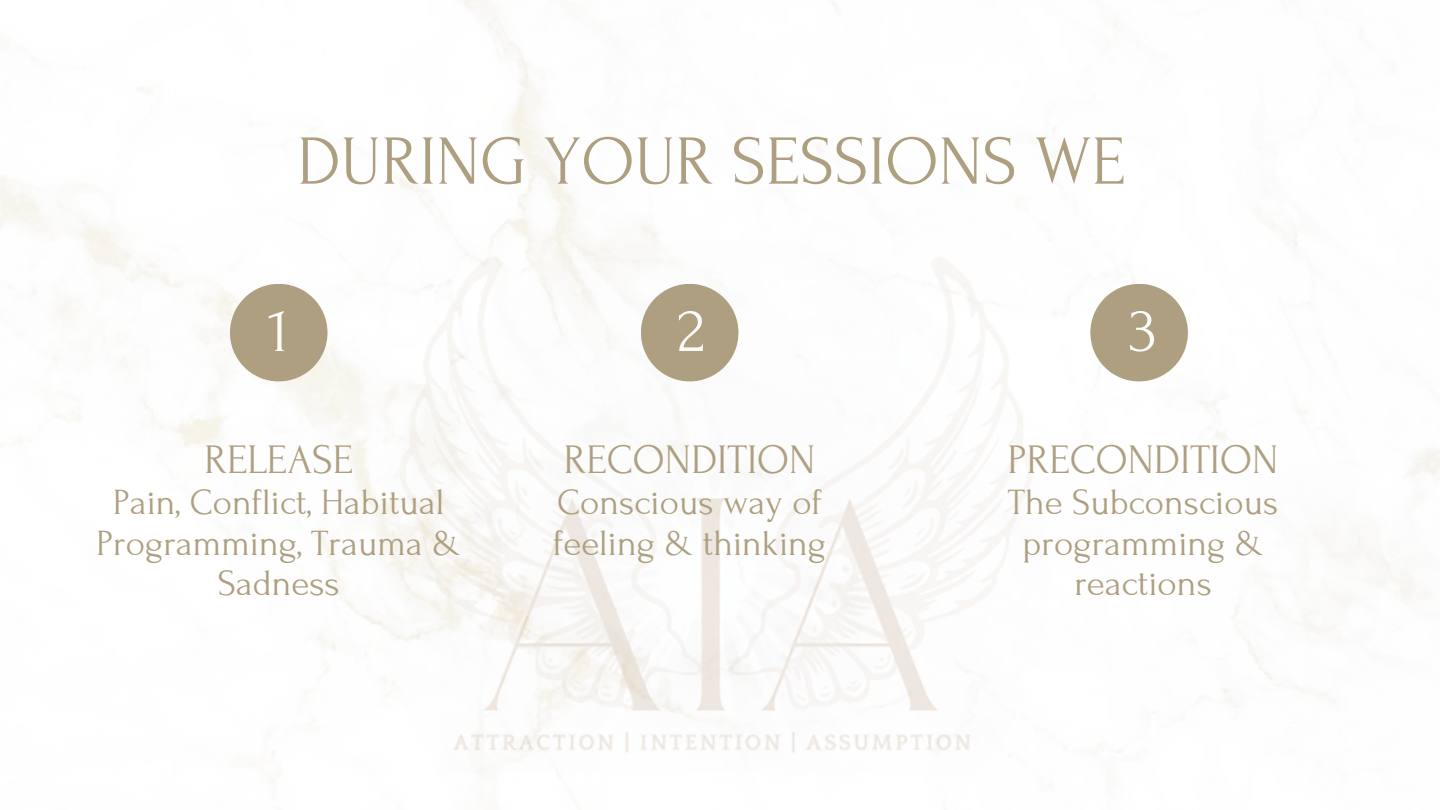
<style>
.page{position:relative;width:1440px;height:810px;background:#fff}
.page>*{position:absolute;margin:0;border:0;box-sizing:border-box;transform-origin:0 0}
.t1{font:70px "Forum";color:#ad9f7f}
.t2{font:64px "Forum";color:#fcfbfc}
.t3{font:42px "Forum";color:#ad9f7f}
.t4{font:37px/40.5px "Forum";color:#ad9f7f;text-align:center}
</style>
<div class="page">
<img style="left:0;top:0;width:1440px;height:782px">
<img style="left:309px;top:241px;width:805px;height:532px">
<div style="left:230px;top:284px;width:98px;height:97px;background:#ad9f7f;border-radius:50%"></div>
<div style="left:641px;top:284px;width:97px;height:97px;background:#ad9f7f;border-radius:50%"></div>
<div style="left:1090px;top:284px;width:98px;height:97px;background:#ad9f7f;border-radius:50%"></div>
<p class="t1" style="left:297px;top:124px;width:830px">DURING YOUR SESSIONS WE</p>
<p class="t2" style="left:268px;top:296px;width:22px">1</p>
<p class="t2" style="left:677px;top:296px;width:29px">2</p>
<p class="t2" style="left:1130px;top:296px;width:29px">3</p>
<p class="t3" style="left:204px;top:437px;width:150px">RELEASE</p>
<p class="t4" style="left:97px;top:483px;width:366px">Pain, Conflict, Habitual<br>Programming, Trauma &amp;<br>Sadness</p>
<p class="t3" style="left:564px;top:437px;width:253px">RECONDITION</p>
<p class="t4" style="left:553px;top:483px;width:275px;text-align:left">Conscious way of feeling &amp; thinking</p>
<p class="t3" style="left:1008px;top:437px;width:272px">PRECONDITION</p>
<p class="t4" style="left:1008px;top:483px;width:272px">The Subconscious programming &amp;</p>
<p class="t4" style="left:1074px;top:564px;width:139px">reactions</p>
</div>
